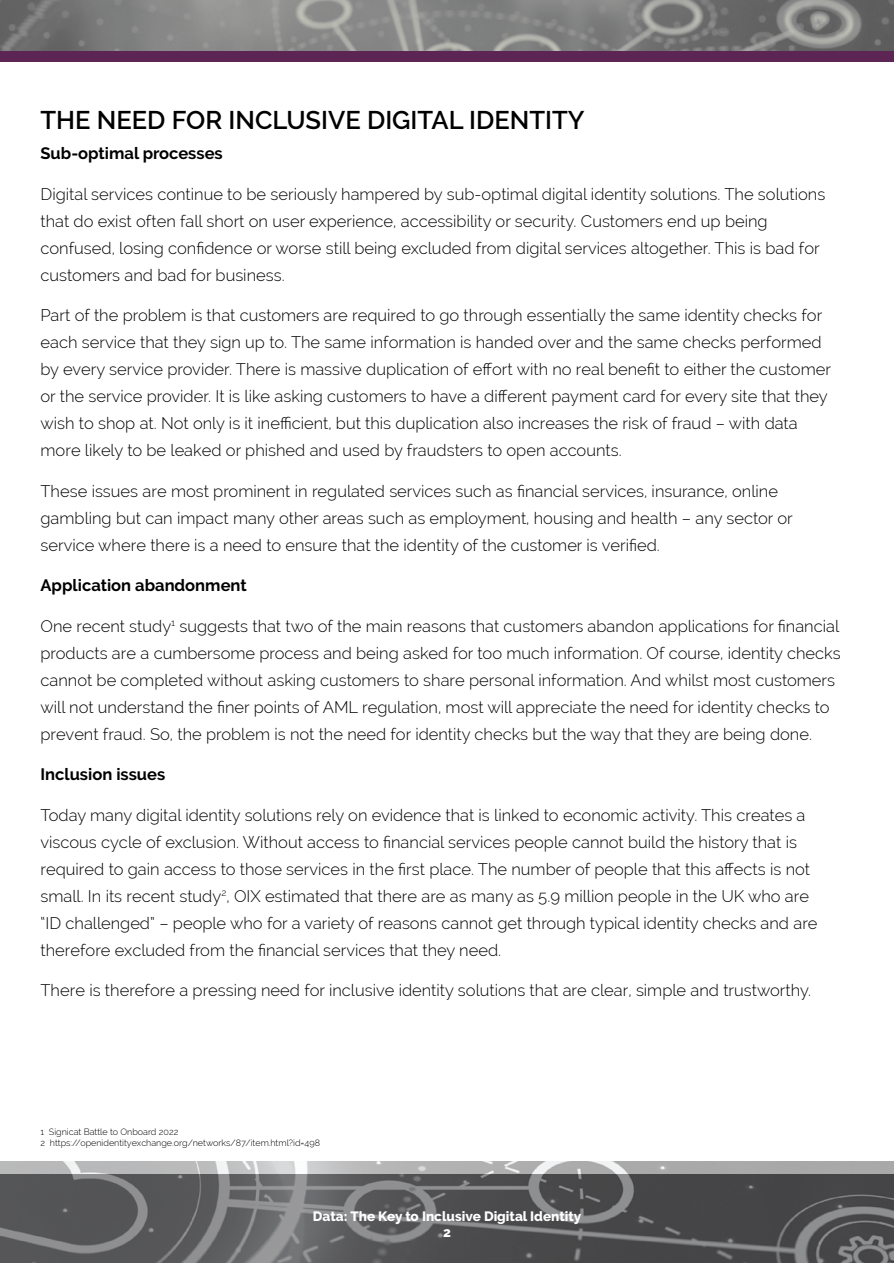
<style>
.page{position:relative;width:894px;height:1263px;background:#fff}
.page>*{position:absolute;margin:0;border:0;box-sizing:border-box;transform-origin:0 0}
.t1{font:600 25.5px "Raleway";color:#000}
.t2{font:300 16.5px/27px "Raleway";color:#000}
.t3{font:700 16.5px "Raleway";color:#000}
.t4{font:800 13.5px/16.2px "Raleway";color:#fff;text-align:center}
.t5{font:300 9px/10.5px "Raleway";color:#000}
</style>
<div class="page">
<img style="left:0;top:0;width:893px;height:51px">
<div style="left:0;top:51px;width:893px;height:11px;background:#5c2553"></div>
<img style="left:0;top:1161px;width:893px;height:102px">
<h1 class="t1" style="left:40px;top:105px;width:545px">THE NEED FOR INCLUSIVE DIGITAL IDENTITY</h1>
<p class="t3" style="left:40px;top:144px;width:184px">Sub-optimal processes</p>
<p class="t2" style="left:40px;top:180px;width:786px">Digital services continue to be seriously hampered by sub-optimal digital identity solutions. The solutions that do exist often fall short on user experience, accessibility or security. Customers end up being confused, losing confidence or worse still being excluded from digital services altogether. This is bad for customers and bad for business.</p>
<p class="t2" style="left:40px;top:302px;width:791px">Part of the problem is that customers are required to go through essentially the same identity checks for each service that they sign up to. The same information is handed over and the same checks performed by every service provider. There is massive duplication of effort with no real benefit to either the customer or the service provider. It is like asking customers to have a different payment card for every site that they wish to shop at. Not only is it inefficient, but this duplication also increases the risk of fraud – with data more likely to be leaked or phished and used by fraudsters to open accounts.</p>
<p class="t2" style="left:40px;top:477px;width:753px">These issues are most prominent in regulated services such as financial services, insurance, online gambling but can impact many other areas such as employment, housing and health – any sector or service where there is a need to ensure that the identity of the customer is verified.</p>
<p class="t3" style="left:40px;top:576px;width:208px">Application abandonment</p>
<p class="t2" style="left:40px;top:612px;width:801px">One recent study<sup>1</sup> suggests that two of the main reasons that customers abandon applications for financial products are a cumbersome process and being asked for too much information. Of course, identity checks cannot be completed without asking customers to share personal information. And whilst most customers will not understand the finer points of AML regulation, most will appreciate the need for identity checks to prevent fraud. So, the problem is not the need for identity checks but the way that they are being done.</p>
<p class="t3" style="left:40px;top:765px;width:126px">Inclusion issues</p>
<p class="t2" style="left:40px;top:801px;width:778px">Today many digital identity solutions rely on evidence that is linked to economic activity. This creates a viscous cycle of exclusion. Without access to financial services people cannot build the history that is required to gain access to those services in the first place. The number of people that this affects is not small. In its recent study<sup>2</sup>, OIX estimated that there are as many as 5.9 million people in the UK who are “ID challenged” – people who for a variety of reasons cannot get through typical identity checks and are therefore excluded from the financial services that they need.</p>
<p class="t2" style="left:40px;top:977px;width:771px">There is therefore a pressing need for inclusive identity solutions that are clear, simple and trustworthy.</p>
<p class="t5" style="left:40px;top:1126px;width:281px">1 Signicat Battle to Onboard 2022<br>2 https://openidentityexchange.org/networks/87/item.html?id=498</p>
<p class="t4" style="left:313px;top:1208px;width:270px">Data: The Key to Inclusive Digital Identity<br>2</p>
</div>
